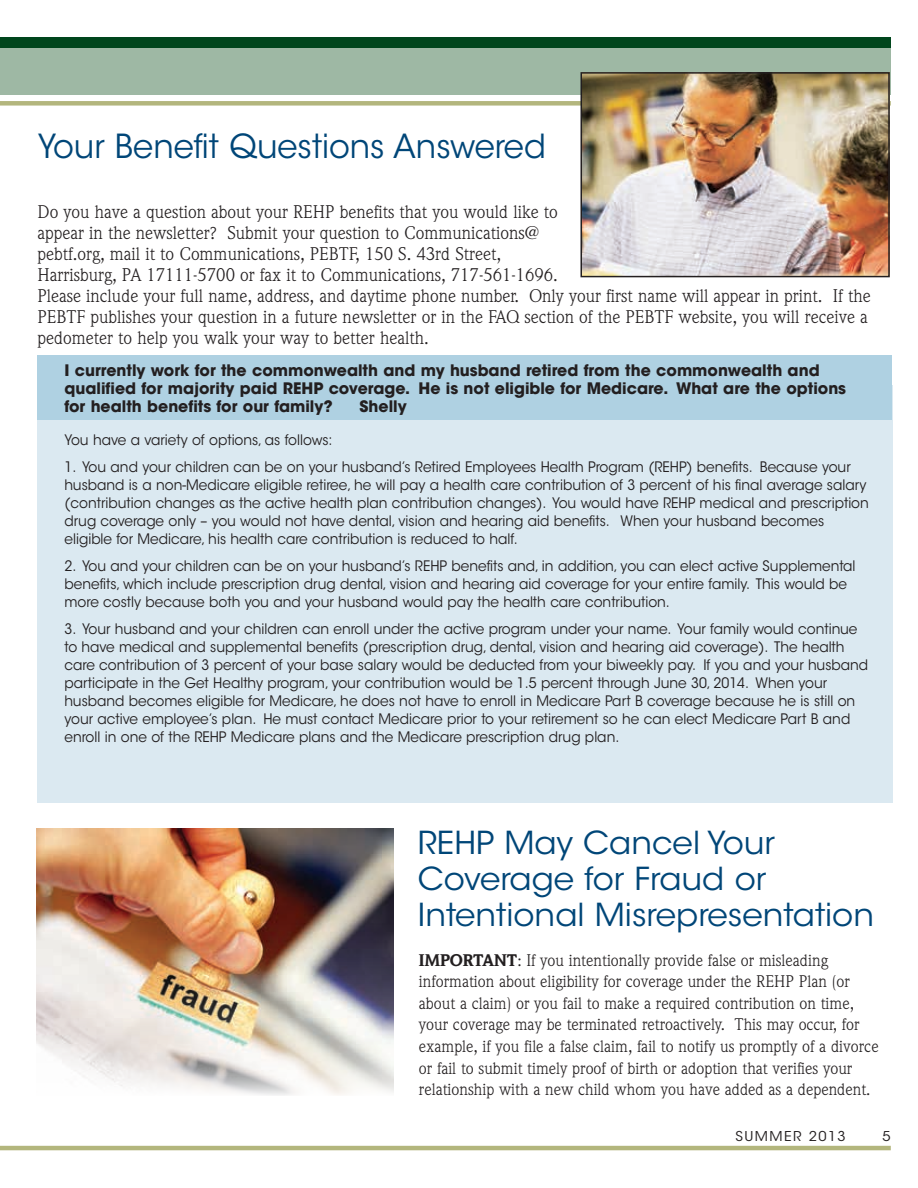
<style>
.page{position:relative;width:918px;height:1188px;background:#fff}
.page>*{position:absolute;margin:0;border:0;box-sizing:border-box;transform-origin:0 0}
.t1{font:33px "ITC Avant Garde Std";color:#004678}
.t2{font:31.5px/36px "ITC Avant Garde Std";color:#004678}
.t3{font:18px/21px "Weidemann Std";color:#231f20}
.t4{font:16.5px/21.6px "Weidemann Std";color:#231f20}
.t5{font:700 15.75px/18px "ITC Avant Garde Std";color:#231f20}
.t6{font:14.4px/18px "ITC Avant Garde Std";color:#231f20;scale:.95 1}
.t7{font:13.5px "ITC Avant Garde Std";letter-spacing:.1em;color:#231f20;scale:1.05 1}
.s1{font-weight:900}
</style>
<div class="page">
<div style="left:0;top:38px;width:891px;height:16px;background:#00461c"></div>
<div style="left:0;top:49px;width:891px;height:46px;background:#9eb8a4"></div>
<div style="left:0;top:101px;width:891px;height:5px;background:#b3b67d"></div>
<hr style="left:0;top:1146px;width:891px;height:4px;background:#b3b67d">
<div style="left:37px;top:385px;width:855px;height:417px;background:#dbe9f1"></div>
<div style="left:37px;top:355px;width:854px;height:65px;background:#afd1e2"></div>
<img style="left:583px;top:75px;width:304px;height:199px">
<div style="left:580px;top:72px;width:310px;height:205px;border:2px solid #231f20"></div>
<img style="left:37px;top:828px;width:356px;height:267px">
<h1 class="t1" style="left:38px;top:126px;width:510px">Your Benefit Questions Answered</h1>
<p class="t3" style="left:38px;top:201px;width:835px">Do you have a question about your REHP benefits that you would like to<br>appear in the newsletter? Submit your question to Communications@<br>pebtf.org, mail it to Communications, PEBTF, 150 S. 43rd Street,<br>Harrisburg, PA 17111-5700 or fax it to Communications, 717-561-1696.<br>Please include your full name, address, and daytime phone number. Only your first name will appear in print. If the PEBTF publishes your question in a future newsletter or in the FAQ section of the PEBTF website, you will receive a pedometer to help you walk your way to better health.</p>
<p class="t5" style="left:64px;top:361px;width:783px">I currently work for the commonwealth and my husband retired from the commonwealth and qualified for majority paid REHP coverage. He is not eligible for Medicare. What are the options for health benefits for our family?</p>
<p class="t5" style="left:360px;top:397px;width:49px">Shelly</p>
<p class="t6" style="left:64px;top:431px;width:284px">You have a variety of options, as follows:</p>
<p class="t6" style="left:64px;top:458px;width:848px">1. You and your children can be on your husband’s Retired Employees Health Program (REHP) benefits. Because your husband is a non-Medicare eligible retiree, he will pay a health care contribution of 3 percent of his final average salary (contribution changes as the active health plan contribution changes). You would have REHP medical and prescription drug coverage only – you would not have dental, vision and hearing aid benefits. When your husband becomes eligible for Medicare, his health care contribution is reduced to half.</p>
<p class="t6" style="left:64px;top:557px;width:834px">2. You and your children can be on your husband’s REHP benefits and, in addition, you can elect active Supplemental benefits, which include prescription drug dental, vision and hearing aid coverage for your entire family. This would be more costly because both you and your husband would pay the health care contribution.</p>
<p class="t6" style="left:64px;top:620px;width:848px">3. Your husband and your children can enroll under the active program under your name. Your family would continue to have medical and supplemental benefits (prescription drug, dental, vision and hearing aid coverage). The health care contribution of 3 percent of your base salary would be deducted from your biweekly pay. If you and your husband participate in the Get Healthy program, your contribution would be 1.5 percent through June 30, 2014. When your husband becomes eligible for Medicare, he does not have to enroll in Medicare Part B coverage because he is still on your active employee’s plan. He must contact Medicare prior to your retirement so he can elect Medicare Part B and enroll in one of the REHP Medicare plans and the Medicare prescription drug plan.</p>
<h2 class="t2" style="left:418px;top:825px;width:458px">REHP May Cancel Your<br>Coverage for Fraud or<br>Intentional Misrepresentation</h2>
<p class="t4" style="left:419px;top:949px;width:461px"><span class="s1">IMPORTANT</span>: If you intentionally provide false or misleading information about eligibility for coverage under the REHP Plan (or about a claim) or you fail to make a required contribution on time, your coverage may be terminated retroactively. This may occur, for example, if you file a false claim, fail to notify us promptly of a divorce or fail to submit timely proof of birth or adoption that verifies your relationship with a new child whom you have added as a dependent.</p>
<p class="t7" style="left:736px;top:1128px;width:106px">summer 2013</p>
<p class="t7" style="left:883px;top:1128px;width:9px">5</p>
</div>
